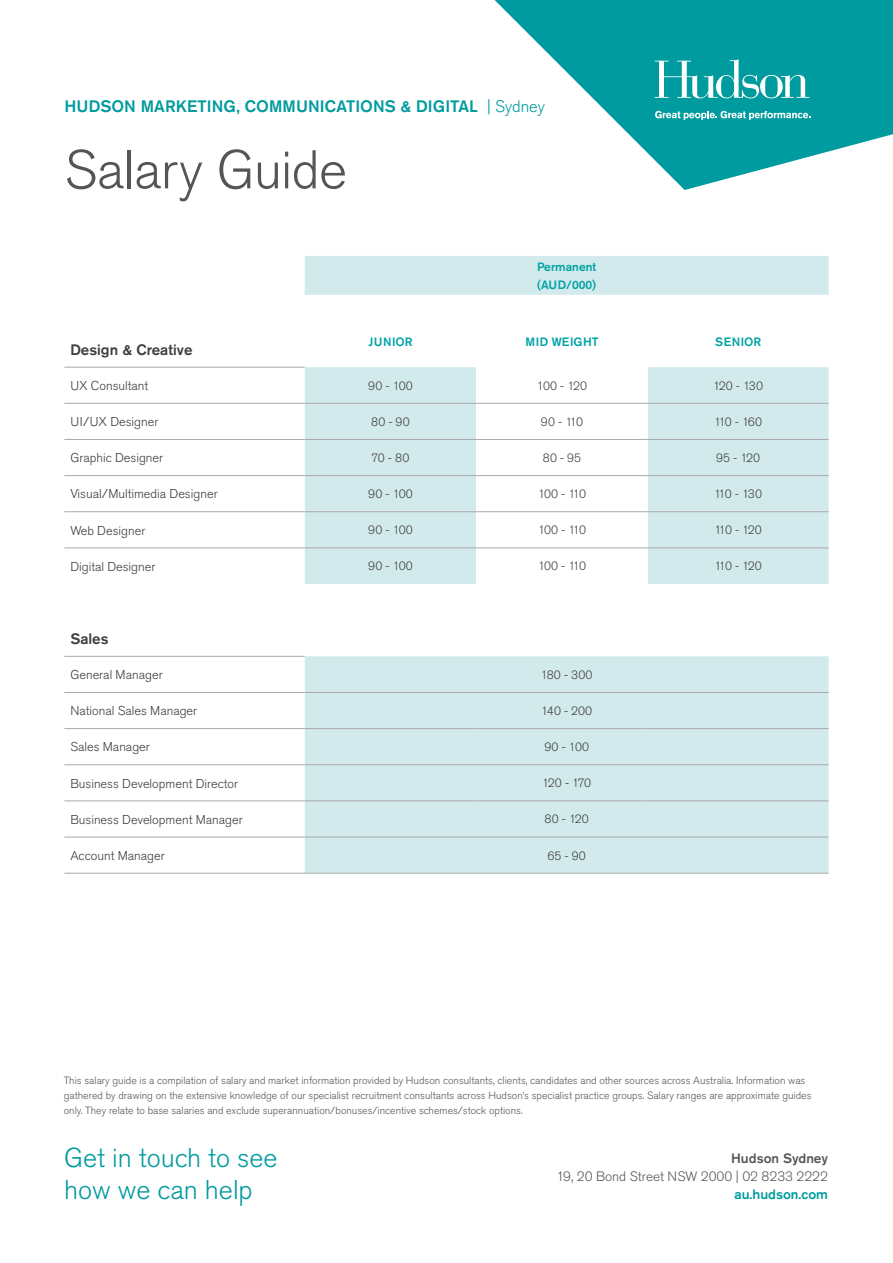
<style>
.page{position:relative;width:893px;height:1263px;background:#fff}
.page>*{position:absolute;margin:0;border:0;box-sizing:border-box;transform-origin:0 0}
.Page_header{font:300 54px "Akzidenz Grotesk Pro";letter-spacing:-.015em;color:#545557}
.t1{font:300 27px/32.4px "Akzidenz Grotesk Pro";color:#009b9e}
.Specialisation{font:500 16.5px "Akzidenz Grotesk Pro";letter-spacing:.005em;color:#009b9e}
.Body_Copy{font:500 15px "Akzidenz Grotesk Pro";color:#3e3e3f}
.t2{font:300 13.5px/18px "Akzidenz Grotesk Pro";color:#57585a;text-align:right}
.Body_Copy-2{font:300 12.75px "Akzidenz Grotesk Pro";color:#3e3e3f}
.Tables{font:300 12px "Akzidenz Grotesk Pro";letter-spacing:-.03em;color:#3e3e3f}
.Table_headings{font:500 12px "Akzidenz Grotesk Pro";color:#00a2a5}
.Table_headings-2{font:500 12px "Akzidenz Grotesk Pro";letter-spacing:.04em;color:#00a2a5}
.t3{font:300 10.5px/15px "Akzidenz Grotesk Pro";color:#57585a}
.s1{font-weight:300}
.s2{font-weight:500}
.s3{font-weight:500;color:#009b9e}
</style>
<div class="page">
<svg style="left:305px;top:256px;width:524px;height:617px;fill:#d3eaec"></svg>
<svg style="left:64px;top:331px;width:584px;height:325px"></svg>
<svg style="left:305px;top:295px;width:524px;height:36px"></svg>
<svg style="left:476px;top:367px;width:172px;height:217px"></svg>
<hr style="left:64px;top:403px;width:241px;height:1px;background:#a8a9ad">
<hr style="left:305px;top:403px;width:171px;height:1px;background:#a8a9ad">
<hr style="left:476px;top:403px;width:172px;height:1px;background:#a8a9ad">
<hr style="left:648px;top:403px;width:181px;height:1px;background:#a8a9ad">
<hr style="left:64px;top:439px;width:241px;height:1px;background:#a8a9ad">
<hr style="left:305px;top:439px;width:171px;height:1px;background:#a8a9ad">
<hr style="left:476px;top:439px;width:172px;height:1px;background:#a8a9ad">
<hr style="left:648px;top:439px;width:181px;height:1px;background:#a8a9ad">
<hr style="left:64px;top:475px;width:241px;height:1px;background:#a8a9ad">
<hr style="left:305px;top:475px;width:171px;height:1px;background:#a8a9ad">
<hr style="left:476px;top:475px;width:172px;height:1px;background:#a8a9ad">
<hr style="left:648px;top:475px;width:181px;height:1px;background:#a8a9ad">
<hr style="left:64px;top:511px;width:241px;height:1px;background:#a8a9ad">
<hr style="left:305px;top:511px;width:171px;height:1px;background:#a8a9ad">
<hr style="left:476px;top:511px;width:172px;height:1px;background:#a8a9ad">
<hr style="left:648px;top:511px;width:181px;height:1px;background:#a8a9ad">
<hr style="left:64px;top:548px;width:241px;height:1px;background:#a8a9ad">
<hr style="left:305px;top:548px;width:171px;height:1px;background:#a8a9ad">
<hr style="left:476px;top:548px;width:172px;height:1px;background:#a8a9ad">
<hr style="left:648px;top:548px;width:181px;height:1px;background:#a8a9ad">
<hr style="left:64px;top:692px;width:241px;height:1px;background:#a8a9ad">
<hr style="left:305px;top:692px;width:171px;height:1px;background:#a8a9ad">
<hr style="left:476px;top:692px;width:172px;height:1px;background:#a8a9ad">
<hr style="left:648px;top:692px;width:181px;height:1px;background:#a8a9ad">
<hr style="left:64px;top:728px;width:241px;height:1px;background:#a8a9ad">
<hr style="left:305px;top:728px;width:171px;height:1px;background:#a8a9ad">
<hr style="left:476px;top:728px;width:172px;height:1px;background:#a8a9ad">
<hr style="left:648px;top:728px;width:181px;height:1px;background:#a8a9ad">
<hr style="left:64px;top:764px;width:241px;height:1px;background:#a8a9ad">
<hr style="left:305px;top:764px;width:171px;height:1px;background:#a8a9ad">
<hr style="left:476px;top:764px;width:172px;height:1px;background:#a8a9ad">
<hr style="left:648px;top:764px;width:181px;height:1px;background:#a8a9ad">
<hr style="left:64px;top:801px;width:241px;height:1px;background:#a8a9ad">
<hr style="left:305px;top:801px;width:171px;height:1px;background:#a8a9ad">
<hr style="left:476px;top:801px;width:172px;height:1px;background:#a8a9ad">
<hr style="left:648px;top:801px;width:181px;height:1px;background:#a8a9ad">
<hr style="left:64px;top:837px;width:241px;height:1px;background:#a8a9ad">
<hr style="left:305px;top:837px;width:171px;height:1px;background:#a8a9ad">
<hr style="left:476px;top:837px;width:172px;height:1px;background:#a8a9ad">
<hr style="left:648px;top:837px;width:181px;height:1px;background:#a8a9ad">
<hr style="left:64px;top:873px;width:241px;height:1px;background:#a8a9ad">
<hr style="left:305px;top:873px;width:171px;height:1px;background:#a8a9ad">
<hr style="left:476px;top:873px;width:172px;height:1px;background:#a8a9ad">
<hr style="left:648px;top:873px;width:181px;height:1px;background:#a8a9ad">
<hr style="left:64px;top:367px;width:241px;height:1px;background:#a8a9ad">
<hr style="left:64px;top:656px;width:241px;height:1px;background:#a8a9ad">
<svg style="left:495px;top:0;width:398px;height:190px;fill:#009b9e"></svg>
<svg style="left:655px;top:111px;width:155px;height:9px"></svg>
<svg style="left:655px;top:59px;width:154px;height:39px"></svg>
<p class="Specialisation" style="left:64px;top:96px;width:482px">HUDSON MARKETING, COMMUNICATIONS &amp; DIGITAL <span class="s1">| Sydney</span></p>
<p class="Page_header" style="left:64px;top:134px;width:284px">Salary Guide</p>
<p class="Body_Copy" style="left:70px;top:340px;width:124px">Design &amp; Creative</p>
<p class="Table_headings" style="left:537px;top:259px;width:61px">Permanent</p>
<p class="Table_headings" style="left:537px;top:277px;width:61px">(AUD/000)</p>
<p class="Table_headings" style="left:368px;top:334px;width:46px">JUNIOR</p>
<p class="Table_headings-2" style="left:525px;top:334px;width:74px">MID WEIGHT</p>
<p class="Table_headings" style="left:715px;top:334px;width:48px">SENIOR</p>
<p class="Body_Copy-2" style="left:70px;top:377px;width:79px">UX Consultant</p>
<p class="Tables" style="left:368px;top:378px;width:46px">90 - 100</p>
<p class="Tables" style="left:537px;top:378px;width:52px">100 - 120</p>
<p class="Tables" style="left:713px;top:378px;width:52px">120 - 130</p>
<p class="Body_Copy-2" style="left:70px;top:413px;width:90px">UI/UX Designer</p>
<p class="Tables" style="left:371px;top:414px;width:40px">80 - 90</p>
<p class="Tables" style="left:541px;top:414px;width:44px">90 - 110</p>
<p class="Tables" style="left:714px;top:414px;width:49px">110 - 160</p>
<p class="Body_Copy-2" style="left:70px;top:450px;width:94px">Graphic Designer</p>
<p class="Tables" style="left:372px;top:450px;width:39px">70 - 80</p>
<p class="Tables" style="left:543px;top:450px;width:40px">80 - 95</p>
<p class="Tables" style="left:716px;top:450px;width:45px">95 - 120</p>
<p class="Body_Copy-2" style="left:70px;top:486px;width:149px">Visual/Multimedia Designer</p>
<p class="Tables" style="left:368px;top:486px;width:46px">90 - 100</p>
<p class="Tables" style="left:538px;top:486px;width:50px">100 - 110</p>
<p class="Tables" style="left:714px;top:486px;width:49px">110 - 130</p>
<p class="Body_Copy-2" style="left:70px;top:522px;width:77px">Web Designer</p>
<p class="Tables" style="left:368px;top:522px;width:46px">90 - 100</p>
<p class="Tables" style="left:538px;top:522px;width:50px">100 - 110</p>
<p class="Tables" style="left:714px;top:522px;width:49px">110 - 120</p>
<p class="Body_Copy-2" style="left:70px;top:558px;width:87px">Digital Designer</p>
<p class="Tables" style="left:368px;top:558px;width:46px">90 - 100</p>
<p class="Tables" style="left:538px;top:558px;width:50px">100 - 110</p>
<p class="Tables" style="left:714px;top:558px;width:49px">110 - 120</p>
<p class="Body_Copy" style="left:70px;top:629px;width:40px">Sales</p>
<p class="Body_Copy-2" style="left:70px;top:666px;width:94px">General Manager</p>
<p class="Tables" style="left:541px;top:667px;width:53px">180 - 300</p>
<p class="Body_Copy-2" style="left:70px;top:703px;width:128px">National Sales Manager</p>
<p class="Tables" style="left:541px;top:703px;width:53px">140 - 200</p>
<p class="Body_Copy-2" style="left:70px;top:739px;width:81px">Sales Manager</p>
<p class="Tables" style="left:544px;top:739px;width:46px">90 - 100</p>
<p class="Body_Copy-2" style="left:70px;top:775px;width:169px">Business Development Director</p>
<p class="Tables" style="left:542px;top:775px;width:50px">120 - 170</p>
<p class="Body_Copy-2" style="left:70px;top:811px;width:174px">Business Development Manager</p>
<p class="Tables" style="left:545px;top:811px;width:46px">80 - 120</p>
<p class="Body_Copy-2" style="left:70px;top:847px;width:96px">Account Manager</p>
<p class="Tables" style="left:547px;top:848px;width:40px">65 - 90</p>
<p class="t3" style="left:64px;top:1072px;width:749px">This salary guide is a compilation of salary and market information provided by Hudson consultants, clients, candidates and other sources across Australia. Information was gathered by drawing on the extensive knowledge of our specialist recruitment consultants across Hudson’s specialist practice groups. Salary ranges are approximate guides only. They relate to base salaries and exclude superannuation/bonuses/incentive schemes/stock options.</p>
<p class="t1" style="left:64px;top:1141px;width:215px">Get in touch to see how we can help</p>
<p class="t2" style="left:557px;top:1149px;width:273px"><span class="s2">Hudson Sydney<br></span>19, 20 Bond Street NSW 2000 | 02 8233 2222 <span class="s3">au.hudson.com</span></p>
</div>
